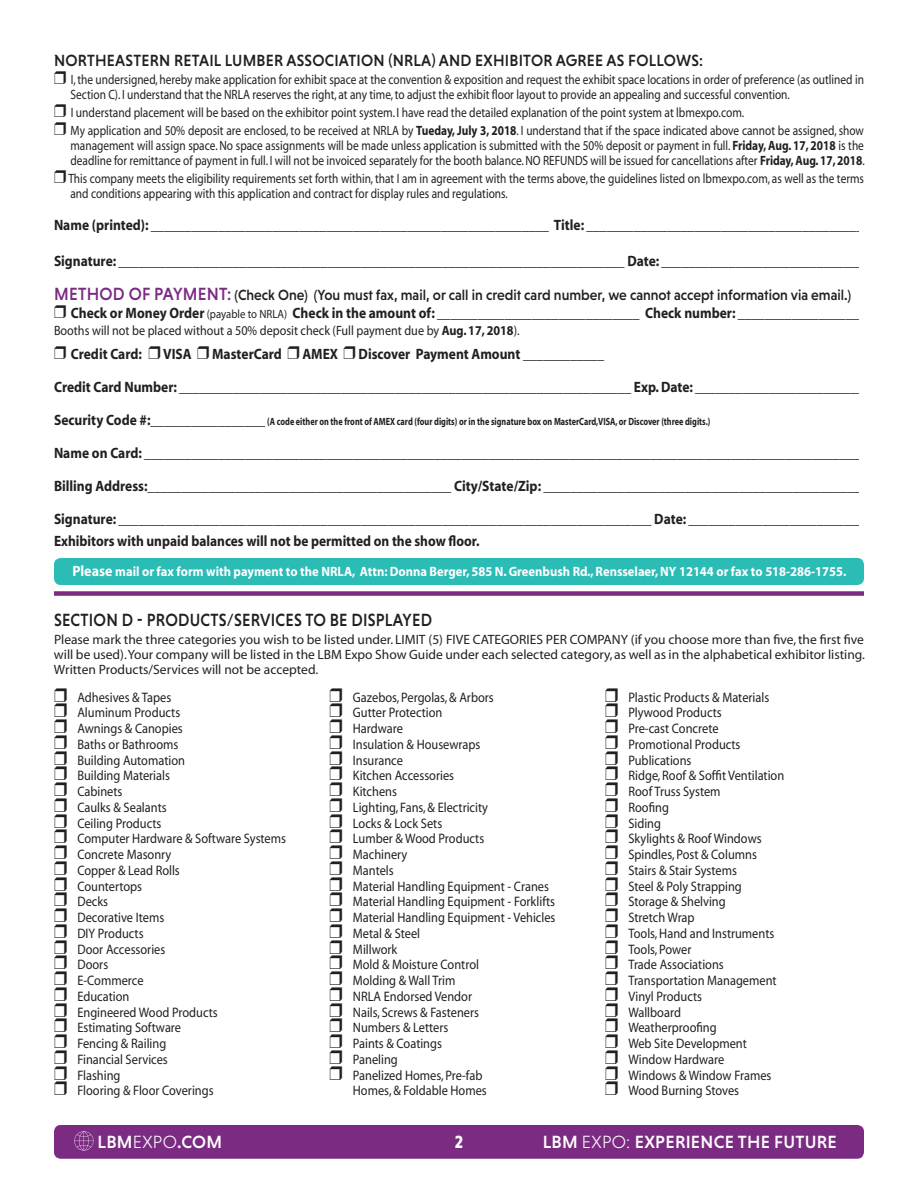
<style>
.page{position:relative;width:918px;height:1188px;background:#fff}
.page>*{position:absolute;margin:0;border:0;box-sizing:border-box;transform-origin:0 0}
.t1{font:500 18px "Niveau Grotesk";letter-spacing:.015em;color:#231f20;scale:.9 1}
.t2{font:500 18px "Niveau Grotesk";letter-spacing:.015em;color:#fff}
.t3{font:700 18px "Niveau Grotesk";color:#fff}
.t4{font:500 16.5px "Niveau Grotesk";letter-spacing:.015em;color:#231f20;scale:.95 1}
.t5{font:700 15px/22.5px "Myriad";color:#231f20;scale:.9 1}
.t6{font:500 15px "Niveau Grotesk";color:#231f20;scale:.94 1}
.t7{font:13.8px/15.8px "Myriad";color:#231f20;scale:.9 1}
.t8{font:13.5px/15px "Myriad";color:#231f20;scale:.84 1}
.t9{font:13.5px/15px "Myriad";color:#231f20;text-align:justify}
.t10{font:13.5px/18px "Myriad";color:#231f20;scale:.85 1}
.t11{font:700 13.5px "Myriad";color:#fff;scale:.93 1}
.t12{font:13.5px "Myriad";color:#231f20;scale:.9 1}
.t13{font:700 10.5px "Myriad";color:#231f20;scale:.78 1}
.s1{font-weight:700}
.s2{font-size:18px;color:#7c2b83}
.s3{font-weight:400;font-size:12px}
.s4{font-size:15px}
.s5{font-weight:300}
</style>
<div class="page">
<div style="left:54px;top:1125px;width:810px;height:34px;background:#7c2b83;border-radius:7px"></div>
<svg style="left:74px;top:1131px;width:19px;height:19px"></svg>
<div style="left:54px;top:558px;width:810px;height:27px;background:#2bbcb6;border-radius:7px"></div>
<div style="left:54px;top:591px;width:810px;height:5px;background:#7c2b83"></div>
<p class="t4" style="left:54px;top:55px;width:685px">NORTHEASTERN RETAIL LUMBER ASSOCIATION (NRLA) AND EXHIBITOR AGREE AS FOLLOWS:</p>
<p class="t8" style="left:70px;top:73px;width:946px;text-indent:-16px">❒ I, the undersigned, hereby make application for exhibit space at the convention &amp; exposition and request the exhibit space locations in order of preference (as outlined in<br>Section C). I understand that the NRLA reserves the right, at any time, to adjust the exhibit floor layout to provide an appealing and successful convention.</p>
<p class="t10" style="left:54px;top:105px;width:954px">❒ I understand placement will be based on the exhibitor point system. I have read the detailed explanation of the point system at lbmexpo.com.<br>❒ My application and 50% deposit are enclosed, to be received at NRLA by <span class="s1">Tueday, July 3, 2018</span>. I understand that if the space indicated above cannot be assigned, show</p>
<p class="t8" style="left:70px;top:139px;width:947px">management will assign space. No space assignments will be made unless application is submitted with the 50% deposit or payment in full. <span class="s1">Friday, Aug. 17, 2018</span> is the deadline for remittance of payment in full. I will not be invoiced separately for the booth balance. NO REFUNDS will be issued for cancellations after <span class="s1">Friday, Aug. 17, 2018</span>.</p>
<p class="t8" style="left:71px;top:172px;width:946px;text-indent:-17px">❒ This company meets the eligibility requirements set forth within, that I am in agreement with the terms above, the guidelines listed on lbmexpo.com, as well as the terms and conditions appearing with this application and contract for display rules and regulations.</p>
<p class="t5" style="left:54px;top:215px;width:901px">Name (printed): ___________________________________________________________ Title: _________________________________________</p>
<p class="t5" style="left:54px;top:251px;width:901px">Signature: ___________________________________________________________________________ Date: ______________________________</p>
<p class="t6" style="left:54px;top:290px;width:850px"><span class="s2">METHOD OF PAYMENT:</span> (Check One) (You must fax, mail, or call in credit card number, we cannot accept information via email.)</p>
<p class="t5" style="left:54px;top:303px;width:896px">❒ Check or Money Order <span class="s3">(payable to NRLA)</span> Check in the amount of: ______________________________ Check number: __________________</p>
<p class="t12" style="left:54px;top:325px;width:519px">Booths will not be placed without a 50% deposit check (Full payment due by <span class="s1">Aug. 17, 2018</span>).</p>
<p class="t5" style="left:54px;top:344px;width:613px">❒ Credit Card: ❒ VISA ❒ MasterCard ❒ AMEX ❒ Discover Payment Amount ____________</p>
<p class="t5" style="left:54px;top:377px;width:901px">Credit Card Number: ___________________________________________________________________ Exp. Date: _________________________</p>
<p class="t13" style="left:54px;top:417px;width:843px"><span class="s4">Security Code #:_________________</span> (A code either on the front of AMEX card (four digits) or in the signature box on MasterCard,VISA, or Discover (three digits.)</p>
<p class="t5" style="left:54px;top:443px;width:897px">Name on Card: __________________________________________________________________________________________________________</p>
<p class="t5" style="left:54px;top:476px;width:898px">Billing Address:_____________________________________________ City/State/Zip: _______________________________________________</p>
<p class="t5" style="left:54px;top:509px;width:901px">Signature: _______________________________________________________________________________ Date: __________________________<br>Exhibitors with unpaid balances will not be permitted on the show floor.</p>
<p class="t11" style="left:72px;top:567px;width:834px"><span class="s4">Please</span> mail or fax form with payment to the NRLA, Attn: Donna Berger, 585 N. Greenbush Rd., Rensselaer, NY 12144 or fax to 518-286-1755.</p>
<h1 class="t1" style="left:54px;top:613px;width:421px">SECTION D - PRODUCTS/SERVICES TO BE DISPLAYED</h1>
<p class="t9" style="left:54px;top:633px;width:812px">Please mark the three categories you wish to be listed under. LIMIT (5) FIVE CATEGORIES PER COMPANY (if you choose more than five, the first five will be used). Your company will be listed in the LBM Expo Show Guide under each selected category, as well as in the alphabetical exhibitor listing.<br>Written Products/Services will not be accepted.</p>
<p class="t7" style="left:54px;top:690px;width:259px">❒ Adhesives &amp; Tapes<br>❒ Aluminum Products<br>❒ Awnings &amp; Canopies<br>❒ Baths or Bathrooms<br>❒ Building Automation<br>❒ Building Materials<br>❒ Cabinets<br>❒ Caulks &amp; Sealants<br>❒ Ceiling Products<br>❒ Computer Hardware &amp; Software Systems ❒ Concrete Masonry<br>❒ Copper &amp; Lead Rolls<br>❒ Countertops<br>❒ Decks<br>❒ Decorative Items<br>❒ DIY Products<br>❒ Door Accessories<br>❒ Doors<br>❒ E-Commerce<br>❒ Education<br>❒ Engineered Wood Products<br>❒ Estimating Software<br>❒ Fencing &amp; Railing<br>❒ Financial Services<br>❒ Flashing<br>❒ Flooring &amp; Floor Coverings</p>
<p class="t7" style="left:330px;top:690px;width:184px">❒ Gazebos, Pergolas, &amp; Arbors</p>
<p class="t7" style="left:330px;top:706px;width:127px">❒ Gutter Protection</p>
<p class="t7" style="left:330px;top:722px;width:83px">❒ Hardware</p>
<p class="t7" style="left:330px;top:737px;width:169px">❒ Insulation &amp; Housewraps</p>
<p class="t7" style="left:330px;top:753px;width:83px">❒ Insurance</p>
<p class="t7" style="left:330px;top:769px;width:140px">❒ Kitchen Accessories</p>
<p class="t7" style="left:330px;top:785px;width:77px">❒ Kitchens</p>
<p class="t7" style="left:330px;top:800px;width:178px">❒ Lighting, Fans, &amp; Electricity</p>
<p class="t7" style="left:330px;top:816px;width:127px">❒ Locks &amp; Lock Sets</p>
<p class="t7" style="left:330px;top:832px;width:173px">❒ Lumber &amp; Wood Products</p>
<p class="t7" style="left:330px;top:848px;width:88px">❒ Machinery</p>
<p class="t7" style="left:330px;top:863px;width:73px">❒ Mantels</p>
<p class="t7" style="left:330px;top:879px;width:245px">❒ Material Handling Equipment - Cranes</p>
<p class="t7" style="left:330px;top:895px;width:252px">❒ Material Handling Equipment - Forklifts</p>
<p class="t7" style="left:330px;top:911px;width:253px">❒ Material Handling Equipment - Vehicles</p>
<p class="t7" style="left:330px;top:926px;width:102px">❒ Metal &amp; Steel</p>
<p class="t7" style="left:330px;top:942px;width:77px">❒ Millwork</p>
<p class="t7" style="left:330px;top:958px;width:168px">❒ Mold &amp; Moisture Control</p>
<p class="t7" style="left:330px;top:974px;width:141px">❒ Molding &amp; Wall Trim</p>
<p class="t7" style="left:330px;top:989px;width:160px">❒ NRLA Endorsed Vendor</p>
<p class="t7" style="left:330px;top:1005px;width:168px">❒ Nails, Screws &amp; Fasteners</p>
<p class="t7" style="left:330px;top:1021px;width:133px">❒ Numbers &amp; Letters</p>
<p class="t7" style="left:330px;top:1037px;width:127px">❒ Paints &amp; Coatings</p>
<p class="t7" style="left:330px;top:1052px;width:77px">❒ Paneling</p>
<p class="t7" style="left:330px;top:1068px;width:171px">❒ Panelized Homes, Pre-fab</p>
<p class="t7" style="left:353px;top:1084px;width:150px">Homes, &amp; Foldable Homes</p>
<p class="t7" style="left:605px;top:690px;width:201px">❒ Plastic Products &amp; Materials ❒ Plywood Products<br>❒ Pre-cast Concrete<br>❒ Promotional Products<br>❒ Publications<br>❒ Ridge, Roof &amp; Soffit Ventilation ❒ Roof Truss System<br>❒ Roofing<br>❒ Siding<br>❒ Skylights &amp; Roof Windows<br>❒ Spindles, Post &amp; Columns<br>❒ Stairs &amp; Stair Systems<br>❒ Steel &amp; Poly Strapping<br>❒ Storage &amp; Shelving<br>❒ Stretch Wrap<br>❒ Tools, Hand and Instruments ❒ Tools, Power<br>❒ Trade Associations<br>❒ Transportation Management ❒ Vinyl Products<br>❒ Wallboard<br>❒ Weatherproofing<br>❒ Web Site Development<br>❒ Window Hardware<br>❒ Windows &amp; Window Frames ❒ Wood Burning Stoves</p>
<h1 class="t2" style="left:98px;top:1135px;width:126px">LBM<span class="s5">EXPO</span>.COM</h1>
<h1 class="t3" style="left:455px;top:1135px;width:10px">2</h1>
<h1 class="t2" style="left:543px;top:1135px;width:296px">LBM <span class="s5">EXPO:</span> EXPERIENCE THE FUTURE</h1>
</div>
